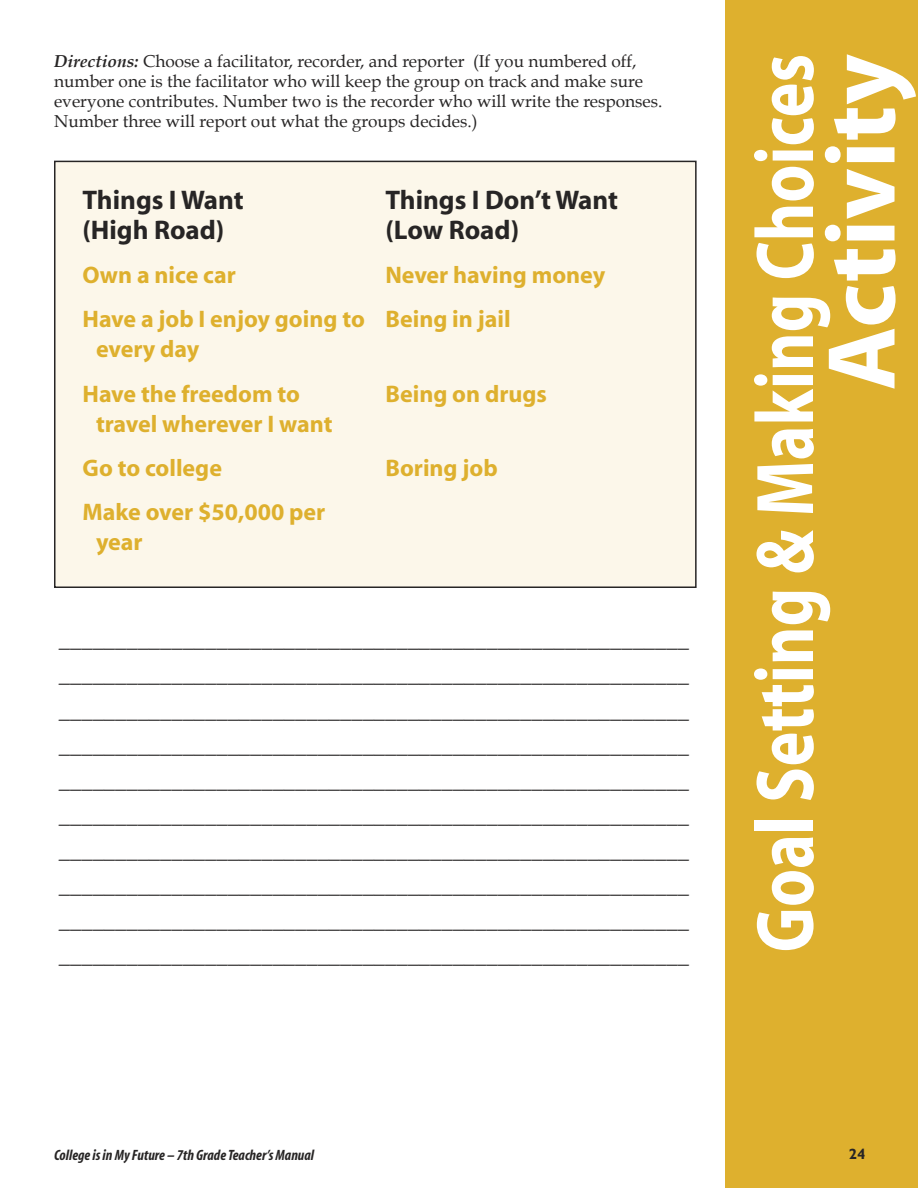
<style>
.page{position:relative;width:918px;height:1188px;background:#fff}
.page>*{position:absolute;margin:0;border:0;box-sizing:border-box;transform-origin:0 0}
.t1{font:700 97.5px "Myriad";color:#fff}
.t2{font:700 82.5px "Myriad";color:#fff;scale:.8 1}
.t3{font:700 27px/30px "Myriad";color:#272525}
.t4{font:700 24px/44.1px "Myriad";color:#deb02e}
.t5{font:italic 700 22.5px/35.1px "Myriad";color:#272525;text-align:justify}
.t6{font:17.25px/20.2px "Book Antiqua";color:#272525}
.t7{font:italic 700 condensed 15px "Myriad";color:#272525}
.t8{font:700 15px "Gill Sans";color:#272525}
.s1{font-weight:700;font-style:italic}
</style>
<div class="page">
<div style="left:725px;top:0;width:193px;height:1188px;background:#deb02e"></div>
<div style="left:55px;top:161px;width:641px;height:426px;background:#fcf7ea"></div>
<div style="left:54px;top:161px;width:643px;height:427px;border:2px solid #272525"></div>
<p class="t6" style="left:54px;top:51px;width:610px"><span class="s1">Directions:</span> Choose a facilitator, recorder, and reporter (If you numbered off, number one is the facilitator who will keep the group on track and make sure everyone contributes. Number two is the recorder who will write the responses.<br>Number three will report out what the groups decides.)</p>
<p class="t3" style="left:82px;top:186px;width:163px">Things I Want (High Road)</p>
<p class="t4" style="left:82px;top:254px;width:284px">Own a nice car<br>Have a job I enjoy going to</p>
<p class="t4" style="left:82px;top:328px;width:219px;text-indent:14px">every day<br>Have the freedom to</p>
<p class="t4" style="left:82px;top:402px;width:252px;text-indent:14px">travel wherever I want<br>Go to college<br>Make over $50,000 per</p>
<p class="t4" style="left:96px;top:520px;width:48px">year</p>
<p class="t3" style="left:385px;top:186px;width:234px">Things I Don’t Want (Low Road)</p>
<p class="t4" style="left:385px;top:254px;width:221px">Never having money<br>Being in jail</p>
<p class="t4" style="left:385px;top:372px;width:163px">Being on drugs</p>
<p class="t4" style="left:385px;top:446px;width:114px">Boring job</p>
<p class="t5" style="left:60px;top:623px;width:632px">________________________________________________________ ________________________________________________________ ________________________________________________________ ________________________________________________________ ________________________________________________________ ________________________________________________________ ________________________________________________________ ________________________________________________________ ________________________________________________________ ________________________________________________________</p>
<h1 class="t1" style="left:812px;top:390px;width:338px;rotate:-90deg">Activity</h1>
<h2 class="t2" style="left:743px;top:952px;width:1125px;rotate:-90deg">Goal Setting &amp; Making Choices</h2>
<p class="t7" style="left:54px;top:1148px;width:262px">College is in My Future – 7th Grade Teacher’s Manual</p>
<p class="t8" style="left:849px;top:1145px;width:18px">24</p>
</div>
